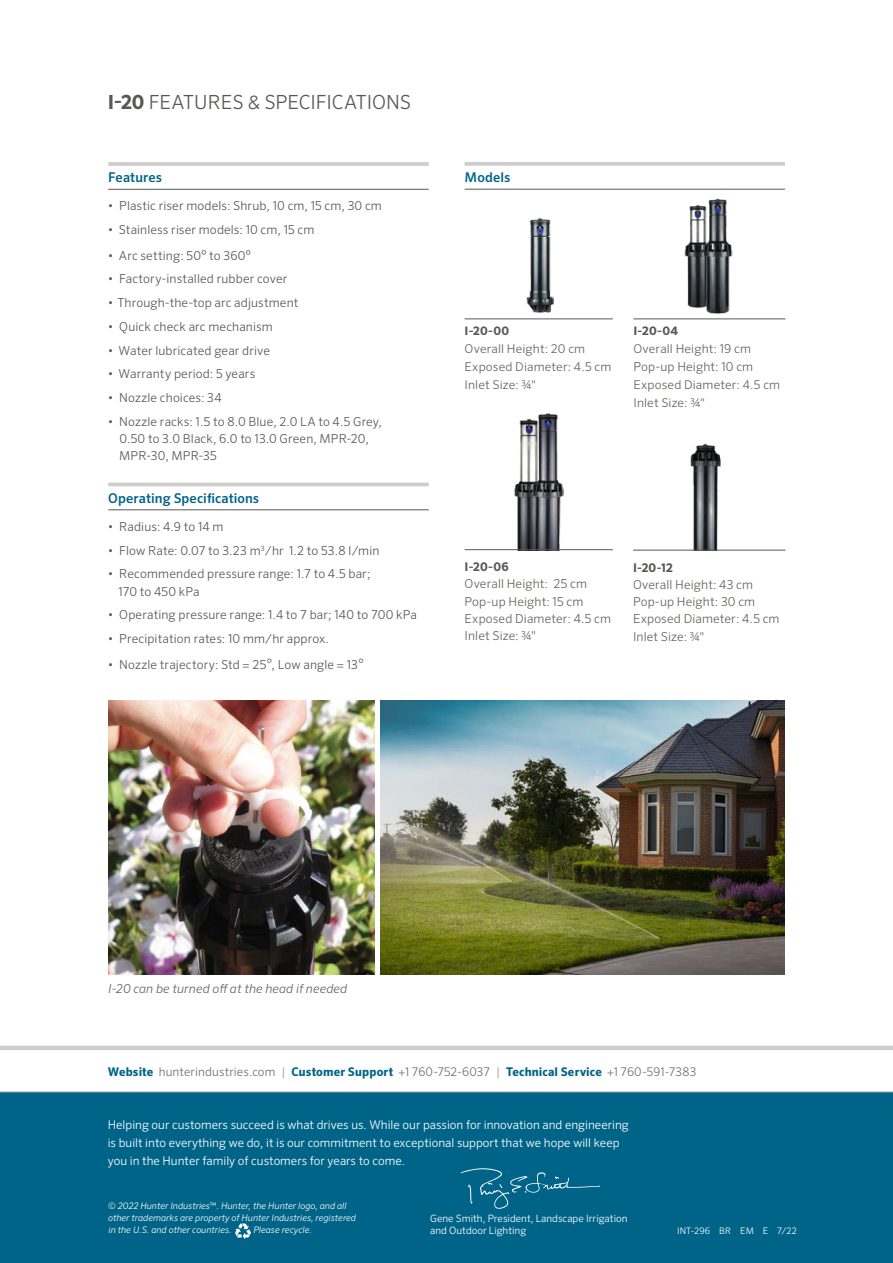
<style>
.page{position:relative;width:893px;height:1263px;background:#fff}
.page>*{position:absolute;margin:0;border:0;box-sizing:border-box;transform-origin:0 0}
.t1{font:300 19.5px "Sero Pro";color:#585956}
.t2{font:500 13.5px "Sero Pro";letter-spacing:.005em;color:#006488}
.t3{font:300 12.3px/17.2px "Sero Pro";letter-spacing:.01em;color:#585956}
.t4{font:300 12.3px/17.2px "Sero Pro";letter-spacing:.01em;color:#646460}
.t5{font:italic 300 12.3px "Sero Pro";letter-spacing:.01em;color:#646460}
.t6{font:300 12.15px/18px "Sero Pro";letter-spacing:.01em;color:#646460}
.t7{font:300 12px/18px "Sero Pro";color:#fff}
.t8{font:300 12px "Sero Pro";letter-spacing:.01em;color:#716f6c}
.t9{font:700 12px "Sero Pro";letter-spacing:.005em;color:#585956}
.t10{font:700 11.7px "Sero Pro";letter-spacing:.01em;color:#585956}
.t11{font:300 10.2px/12.1px "Sero Pro";color:#fff}
.t12{font:italic 300 9px/12px "Sero Pro";color:#fff}
.t13{font:300 9px "Sero Pro";letter-spacing:.025em;color:#fff}
.s1{font-weight:700}
.s2{font-size:14.25px}
.s3{font-size:12.3px}
.s4{font-weight:700;color:#006488}
.s5{color:#9c9896}
.s6{font-style:normal}
</style>
<div class="page">
<div style="left:0;top:1092px;width:893px;height:171px;background:#006488"></div>
<svg style="left:461px;top:1168px;width:139px;height:41px"></svg>
<svg style="left:235px;top:1223px;width:16px;height:16px"></svg>
<hr style="left:0;top:1046px;width:893px;height:4px;background:#cfcdcb">
<hr style="left:0;top:1092px;width:893px;height:1px;background:#a7a9ac">
<img style="left:688px;top:443px;width:35px;height:107px">
<img style="left:514px;top:418px;width:18px;height:131px">
<img style="left:532px;top:413px;width:32px;height:136px">
<img style="left:684px;top:204px;width:18px;height:104px">
<hr style="left:108px;top:162px;width:321px;height:4px;background:#cfcdcb">
<hr style="left:108px;top:189px;width:321px;height:1px;background:#585956">
<hr style="left:108px;top:483px;width:321px;height:3px;background:#cfcdcb">
<hr style="left:108px;top:509px;width:321px;height:1px;background:#585956">
<hr style="left:465px;top:549px;width:148px;height:1px;background:#585956">
<hr style="left:465px;top:319px;width:148px;height:1px;background:#585956">
<hr style="left:633px;top:319px;width:152px;height:1px;background:#585956">
<hr style="left:633px;top:550px;width:152px;height:1px;background:#585956">
<svg style="left:465px;top:162px;width:320px;height:4px"></svg>
<hr style="left:465px;top:189px;width:320px;height:1px;background:#585956">
<img style="left:526px;top:218px;width:28px;height:95px">
<img style="left:381px;top:700px;width:404px;height:275px">
<img style="left:108px;top:700px;width:266px;height:275px">
<img style="left:702px;top:198px;width:31px;height:116px">
<h1 class="t1" style="left:108px;top:90px;width:305px"><span class="s1">I-20</span> FEATURES &amp; SPECIFICATIONS</h1>
<p class="t2" style="left:108px;top:169px;width:55px">Features</p>
<p class="t3" style="left:108px;top:197px;width:276px">• Plastic riser models: Shrub, 10 cm, 15 cm, 30 cm</p>
<p class="t3" style="left:108px;top:221px;width:208px">• Stainless riser models: 10 cm, 15 cm</p>
<p class="t3" style="left:108px;top:247px;width:145px">• Arc setting: 50<span class="s2">º</span> to 360<span class="s2">º</span></p>
<p class="t3" style="left:108px;top:270px;width:181px">• Factory-installed rubber cover</p>
<p class="t3" style="left:108px;top:294px;width:192px">• Through-the-top arc adjustment</p>
<p class="t3" style="left:108px;top:318px;width:166px">• Quick check arc mechanism</p>
<p class="t3" style="left:108px;top:342px;width:164px">• Water lubricated gear drive</p>
<p class="t3" style="left:108px;top:365px;width:149px">• Warranty period: 5 years</p>
<p class="t3" style="left:108px;top:389px;width:115px">• Nozzle choices: 34</p>
<p class="t3" style="left:119px;top:413px;width:264px;text-indent:-12px">• Nozzle racks: 1.5 to 8.0 Blue, 2.0 LA to 4.5 Grey,<br>0.50 to 3.0 Black, 6.0 to 13.0 Green, MPR-20,<br>MPR-30, MPR-35</p>
<p class="t2" style="left:108px;top:490px;width:152px">Operating Specifications</p>
<p class="t3" style="left:108px;top:518px;width:117px">• Radius: 4.9 to 14 m</p>
<p class="t3" style="left:108px;top:542px;width:273px">• Flow Rate: 0.07 to 3.23 m<sup>3</sup>/hr 1.2 to 53.8 I/min</p>
<p class="t3" style="left:118px;top:565px;width:254px;text-indent:-11px">• Recommended pressure range: 1.7 to 4.5 bar;<br>170 to 450 kPa</p>
<p class="t3" style="left:108px;top:606px;width:311px">• Operating pressure range: 1.4 to 7 bar; 140 to 700 kPa</p>
<p class="t3" style="left:108px;top:630px;width:223px">• Precipitation rates: 10 mm/hr approx.</p>
<p class="t3" style="left:108px;top:656px;width:258px">• Nozzle trajectory: Std = 25<span class="s2">°</span>, Low angle = 13<span class="s2">°</span></p>
<p class="t2" style="left:465px;top:169px;width:47px">Models</p>
<p class="t10" style="left:465px;top:324px;width:46px">I-20-00</p>
<p class="t6" style="left:465px;top:340px;width:148px">Overall Height: 20 cm<br>Exposed Diameter: 4.5 cm<br>Inlet Size: ¾"</p>
<p class="t10" style="left:633px;top:324px;width:46px">I-20-04</p>
<p class="t6" style="left:633px;top:340px;width:119px">Overall Height: <span class="s3">19 cm</span></p>
<p class="t4" style="left:633px;top:358px;width:121px">Pop-up Height: 10 cm</p>
<p class="t6" style="left:633px;top:376px;width:148px">Exposed Diameter: 4.5 cm<br>Inlet Size: ¾"</p>
<p class="t9" style="left:465px;top:560px;width:46px">I-20-06</p>
<p class="t4" style="left:465px;top:575px;width:148px">Overall Height: 25 cm<br>Pop-up Height: 15 cm<br>Exposed Diameter: 4.5 cm<br>Inlet Size: ¾"</p>
<p class="t9" style="left:633px;top:560px;width:41px">I-20-12</p>
<p class="t4" style="left:633px;top:576px;width:148px">Overall Height: 43 cm<br>Pop-up Height: 30 cm<br>Exposed Diameter: 4.5 cm<br>Inlet Size: ¾"</p>
<p class="t5" style="left:108px;top:981px;width:240px">I-20 can be turned off at the head if needed</p>
<p class="t8" style="left:108px;top:1065px;width:590px"><span class="s4">Website</span> hunterindustries.com <span class="s5">|</span> <span class="s4">Customer Support</span> +1 760-752-6037 <span class="s5">|</span> <span class="s4">Technical Service</span> +1 760-591-7383</p>
<p class="t7" style="left:108px;top:1115px;width:523px">Helping our customers succeed is what drives us. While our passion for innovation and engineering is built into everything we do, it is our commitment to exceptional support that we hope will keep you in the Hunter family of customers for years to come.</p>
<p class="t12" style="left:108px;top:1200px;width:249px">© 2022 Hunter Industries<span class="s6">™</span>. Hunter, the Hunter logo, and all other trademarks are property of Hunter Industries, registered in the U.S. and other countries.</p>
<p class="t12" style="left:253px;top:1224px;width:60px">Please recycle.</p>
<p class="t11" style="left:430px;top:1212px;width:199px">Gene Smith, President, Landscape Irrigation and Outdoor Lighting</p>
<p class="t13" style="left:677px;top:1225px;width:121px">INT-296 BR EM E 7/22</p>
</div>
